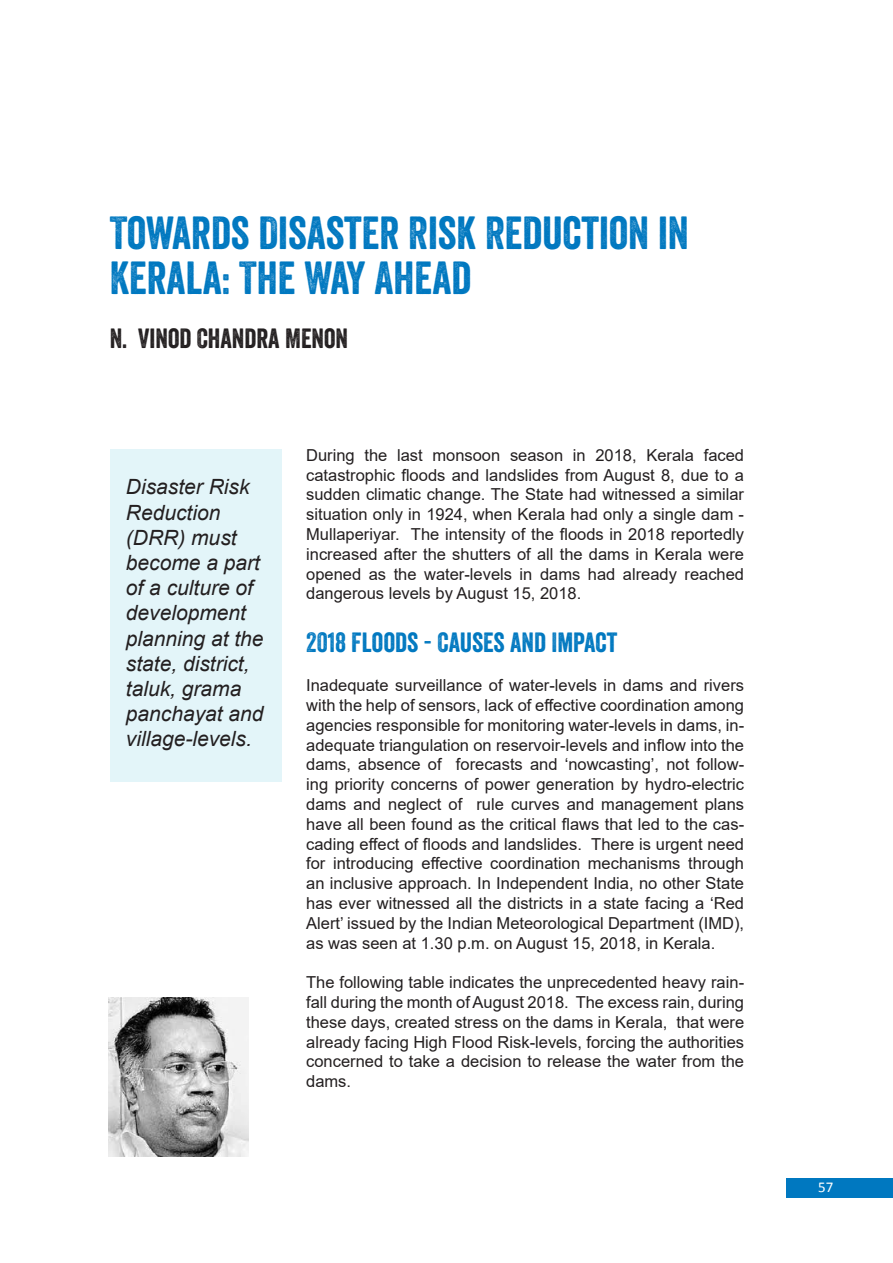
<style>
.page{position:relative;width:893px;height:1263px;background:#fff}
.page>*{position:absolute;margin:0;border:0;box-sizing:border-box;transform-origin:0 0}
.t1{font:45px/45px "Veneer";color:#0078c0}
.t2{font:27px "Veneer";color:#0078c0}
.t3{font:27px "Veneer";color:#231f20}
.t4{font:italic 21px/25.2px "Arial";color:#231f20}
.t5{font:16.5px/19.8px "Arial";color:#231f20;text-align:justify}
.t6{font:15px "Calibri";color:#fff}
</style>
<div class="page">
<div style="left:787px;top:1178px;width:106px;height:19px;background:#0078c0"></div>
<div style="left:110px;top:449px;width:172px;height:333px;background:#e3f5f9"></div>
<img style="left:108px;top:997px;width:140px;height:160px">
<h1 class="t1" style="left:110px;top:210px;width:581px">TOWARDS DISASTER RISK REDUCTION IN<br>KERALA: THE WAY AHEAD</h1>
<h2 class="t3" style="left:110px;top:322px;width:240px">N. VINOD CHANDRA MENON</h2>
<p class="t4" style="left:126px;top:475px;width:139px">Disaster Risk<br>Reduction (DRR) must become a part of a culture of development planning at the state, district, taluk, grama panchayat and village-levels.</p>
<p class="t5" style="left:306px;top:445px;width:439px">During the last monsoon season in 2018, Kerala faced catastrophic floods and landslides from August 8, due to a sudden climatic change. The State had witnessed a similar situation only in 1924, when Kerala had only a single dam - Mullaperiyar. The intensity of the floods in 2018 reportedly increased after the shutters of all the dams in Kerala were opened as the water-levels in dams had already reached dangerous levels by August 15, 2018.</p>
<h2 class="t2" style="left:306px;top:625px;width:313px">2018 FLOODS - CAUSES AND IMPACT</h2>
<p class="t5" style="left:306px;top:675px;width:439px">Inadequate surveillance of water-levels in dams and rivers with the help of sensors, lack of effective coordination among agencies responsible for monitoring water-levels in dams, in&shy;adequate triangulation on reservoir-levels and inflow into the dams, absence of forecasts and ‘nowcasting’, not follow&shy;ing priority concerns of power generation by hydro-electric dams and neglect of rule curves and management plans have all been found as the critical flaws that led to the cas&shy;cading effect of floods and landslides. There is urgent need for introducing effective coordination mechanisms through an inclusive approach. In Independent India, no other State has ever witnessed all the districts in a state facing a ‘Red Alert’ issued by the Indian Meteorological Department (IMD), as was seen at 1.30 p.m. on August 15, 2018, in Kerala.</p>
<p class="t5" style="left:306px;top:972px;width:439px">The following table indicates the unprecedented heavy rain&shy;fall during the month of August 2018. The excess rain, during these days, created stress on the dams in Kerala, that were already facing High Flood Risk-levels, forcing the authorities concerned to take a decision to release the water from the dams.</p>
<p class="t6" style="left:818px;top:1178px;width:17px">57</p>
</div>
